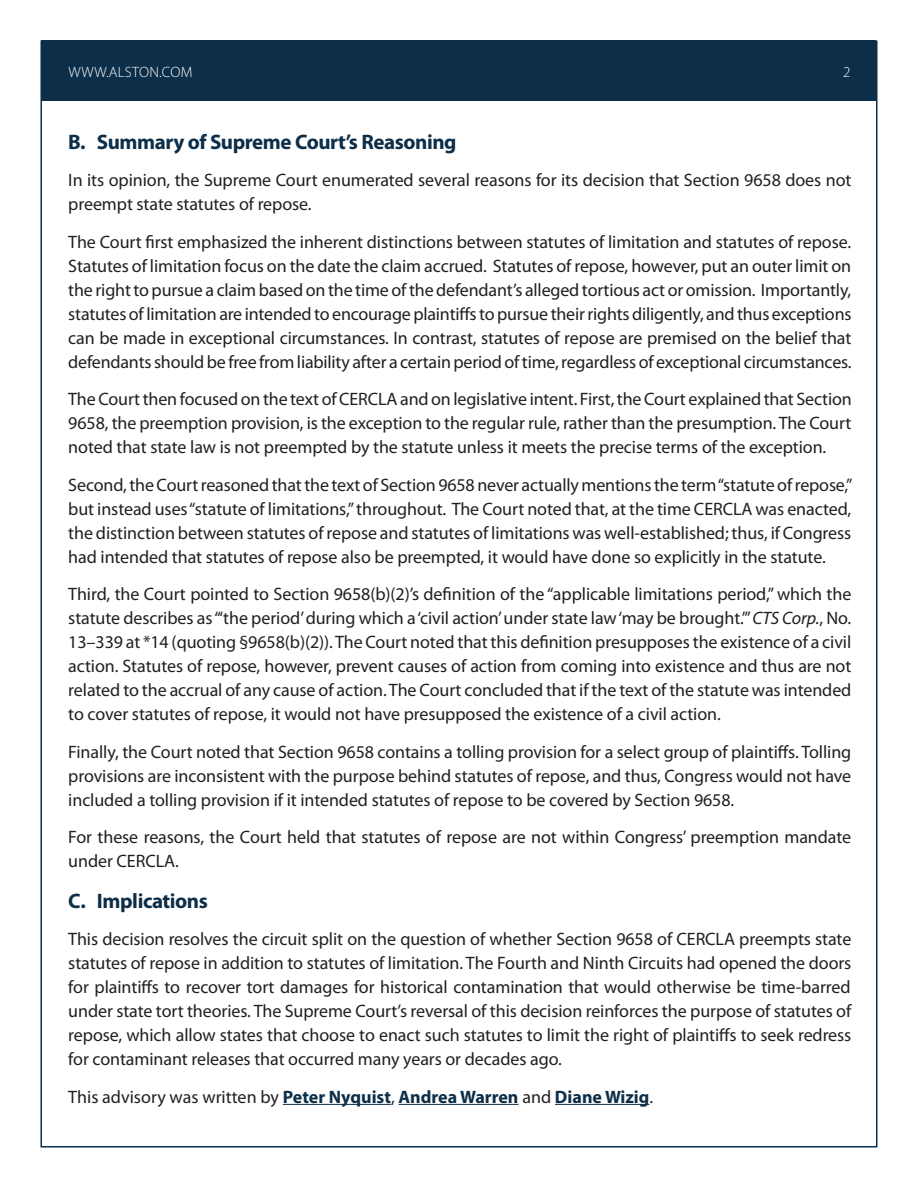
<style>
.page{position:relative;width:918px;height:1188px;background:#fff}
.page>*{position:absolute;margin:0;border:0;box-sizing:border-box;transform-origin:0 0}
.Head{font:700 21px "Myriad Pro";letter-spacing:-.02em;color:#0c2e48}
.Body_Text{font:18px/24px "Myriad Pro";letter-spacing:-.005em;color:#231f20;text-align:justify}
.Body_Text-2{font:700 18px "Myriad Pro";color:#0c2e48}
.Paragraph_Style_1{font:300 15px "Myriad Pro";letter-spacing:.02em;color:#fff}
.s1{font-style:italic}
.s2{font-weight:400;color:#231f20}
</style>
<div class="page">
<div style="left:42px;top:40px;width:834px;height:61px;background:#0c2e48"></div>
<hr style="left:283px;top:1104px;width:108px;height:1px;background:#0c2e48">
<hr style="left:399px;top:1104px;width:120px;height:1px;background:#0c2e48">
<hr style="left:555px;top:1104px;width:94px;height:1px;background:#0c2e48">
<p class="Paragraph_Style_1" style="left:68px;top:63px;width:126px">WWW.ALSTON.COM</p>
<p class="Paragraph_Style_1" style="left:843px;top:63px;width:9px">2</p>
<p class="Head" style="left:68px;top:128px;width:390px">B. Summary of Supreme Court’s Reasoning</p>
<p class="Body_Text" style="left:68px;top:168px;width:785px">In its opinion, the Supreme Court enumerated several reasons for its decision that Section 9658 does not preempt state statutes of repose.</p>
<p class="Body_Text" style="left:68px;top:229px;width:785px">The Court first emphasized the inherent distinctions between statutes of limitation and statutes of repose.<br>Statutes of limitation focus on the date the claim accrued. Statutes of repose, however, put an outer limit on the right to pursue a claim based on the time of the defendant’s alleged tortious act or omission. Importantly, statutes of limitation are intended to encourage plaintiffs to pursue their rights diligently, and thus exceptions can be made in exceptional circumstances. In contrast, statutes of repose are premised on the belief that defendants should be free from liability after a certain period of time, regardless of exceptional circumstances.</p>
<p class="Body_Text" style="left:68px;top:387px;width:785px">The Court then focused on the text of CERCLA and on legislative intent. First, the Court explained that Section 9658, the preemption provision, is the exception to the regular rule, rather than the presumption. The Court noted that state law is not preempted by the statute unless it meets the precise terms of the exception.</p>
<p class="Body_Text" style="left:68px;top:472px;width:786px">Second, the Court reasoned that the text of Section 9658 never actually mentions the term “statute of repose,” but instead uses “statute of limitations,” throughout. The Court noted that, at the time CERCLA was enacted, the distinction between statutes of repose and statutes of limitations was well-established; thus, if Congress had intended that statutes of repose also be preempted, it would have done so explicitly in the statute.</p>
<p class="Body_Text" style="left:68px;top:582px;width:785px">Third, the Court pointed to Section 9658(b)(2)’s definition of the “applicable limitations period,” which the statute describes as “‘the period’ during which a ‘civil action’ under state law ‘may be brought.’” <span class="s1">CTS Corp.</span>, No.<br>13–339 at *14 (quoting §9658(b)(2)). The Court noted that this definition presupposes the existence of a civil action. Statutes of repose, however, prevent causes of action from coming into existence and thus are not related to the accrual of any cause of action. The Court concluded that if the text of the statute was intended to cover statutes of repose, it would not have presupposed the existence of a civil action.</p>
<p class="Body_Text" style="left:68px;top:739px;width:785px">Finally, the Court noted that Section 9658 contains a tolling provision for a select group of plaintiffs. Tolling provisions are inconsistent with the purpose behind statutes of repose, and thus, Congress would not have included a tolling provision if it intended statutes of repose to be covered by Section 9658.</p>
<p class="Body_Text" style="left:68px;top:825px;width:784px">For these reasons, the Court held that statutes of repose are not within Congress’ preemption mandate under CERCLA.</p>
<p class="Head" style="left:68px;top:887px;width:141px">C. Implications</p>
<p class="Body_Text" style="left:68px;top:927px;width:785px">This decision resolves the circuit split on the question of whether Section 9658 of CERCLA preempts state statutes of repose in addition to statutes of limitation. The Fourth and Ninth Circuits had opened the doors for plaintiffs to recover tort damages for historical contamination that would otherwise be time-barred under state tort theories. The Supreme Court’s reversal of this decision reinforces the purpose of statutes of repose, which allow states that choose to enact such statutes to limit the right of plaintiffs to seek redress for contaminant releases that occurred many years or decades ago.</p>
<p class="Body_Text-2" style="left:68px;top:1085px;width:586px"><span class="s2">This advisory was written by</span> Peter Nyquist<span class="s2">,</span> Andrea Warren <span class="s2">and</span> Diane Wizig<span class="s2">.</span></p>
</div>
